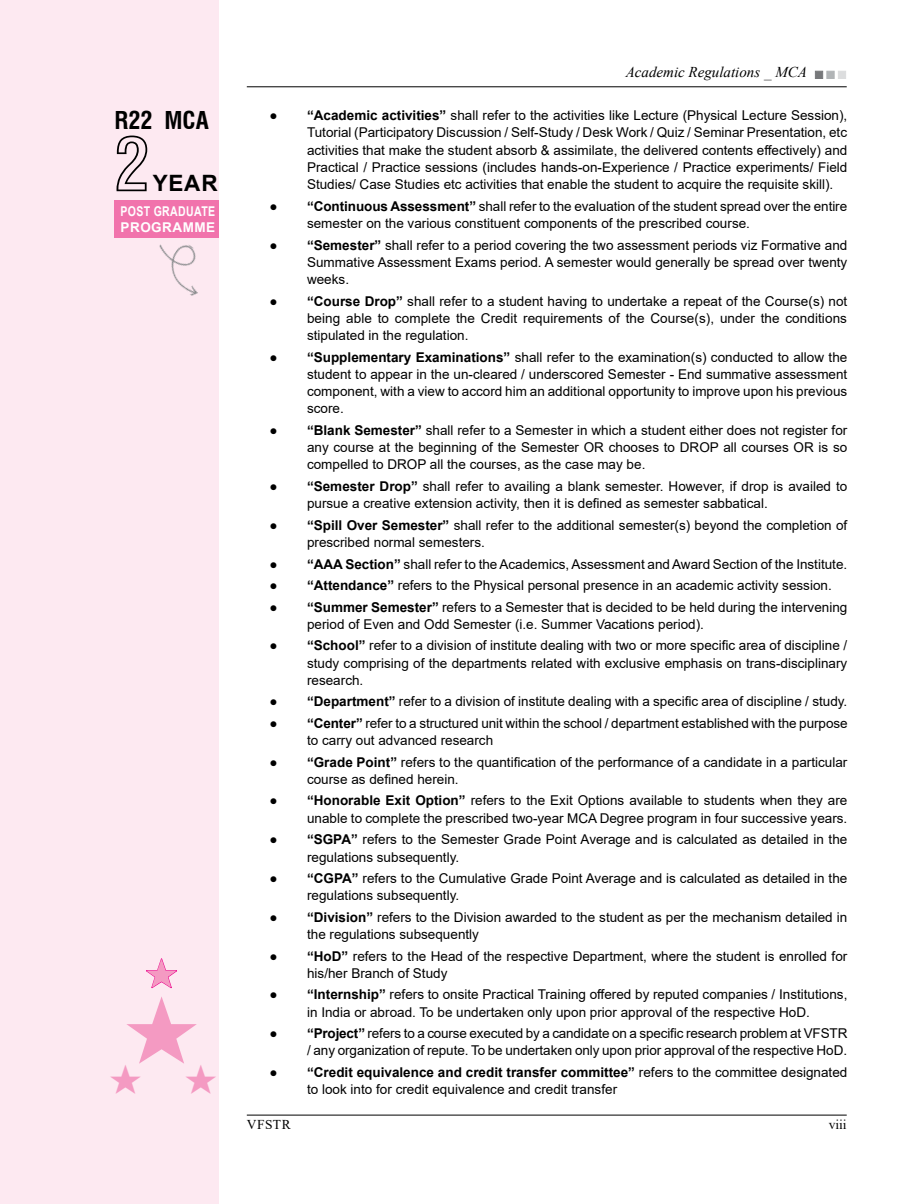
<style>
.page{position:relative;width:919px;height:1204px;background:#fff}
.page>*{position:absolute;margin:0;border:0;box-sizing:border-box;transform-origin:0 0}
.t1{font:73.5px "Swiss 721 BT Bold Condensed Outline";color:#000}
.t2{font:36.75px "Zapf Dingbats IT Cby BT";color:#f49ac2}
.t3{font:700 condensed 24px "Swiss 721 BT";color:#000}
.t4{font:700 22.5px "Arial";color:#000}
.t5{font:italic 15px "Times New Roman";color:#000}
.t6{font:13.5px/17.2px "Arial";color:#000}
.t7{font:700 13.5px/16.2px "Arial";letter-spacing:.035em;color:#fff;scale:.78 1}
.t8{font:13.5px "Times New Roman";letter-spacing:.035em;color:#000}
.s1{font-weight:700}
</style>
<div class="page">
<div style="left:0;top:0;width:218px;height:1203px;background:#fde9f1"></div>
<div style="left:114px;top:200px;width:104px;height:38px;background:#f173ac"></div>
<img style="left:159px;top:244px;width:39px;height:52px">
<hr style="left:247px;top:1114px;width:599px;height:1px;background:#000">
<hr style="left:247px;top:86px;width:599px;height:1px;background:#000">
<div style="left:815px;top:71px;width:7px;height:8px;background:#77787b"></div>
<div style="left:826px;top:71px;width:8px;height:8px;background:#b1b4b6;border:1px solid #b1b4b6"></div>
<div style="left:838px;top:71px;width:7px;height:8px;background:#dcddde"></div>
<svg style="left:146px;top:958px;width:31px;height:31px"></svg>
<h3 class="t3" style="left:114px;top:105px;width:96px">R22 MCA</h3>
<h1 class="t1" style="left:113px;top:119px;width:38px">2</h1>
<h3 class="t4" style="left:153px;top:167px;width:66px">Year</h3>
<p class="t7" style="left:121px;top:203px;width:123px">Post graduate<br>Programme</p>
<h2 class="t2" style="left:110px;top:1061px;width:109px">★★★</h2>
<p class="t5" style="left:625px;top:62px;width:183px">Academic Regulations _ MCA</p>
<p class="t6" style="left:307px;top:107px;width:542px;text-align:justify;text-indent:-37px">● <span class="s1">“Academic activities”</span> shall refer to the activities like Lecture (Physical Lecture Session), Tutorial (Participatory Discussion / Self-Study / Desk Work / Quiz / Seminar Presentation, etc activities that make the student absorb &amp; assimilate, the delivered contents effectively) and Practical / Practice sessions (includes hands-on-Experience / Practice experiments/ Field Studies/ Case Studies etc activities that enable the student to acquire the requisite skill).</p>
<p class="t6" style="left:307px;top:197px;width:541px;text-indent:-37px">● <span class="s1">“Continuous Assessment”</span> shall refer to the evaluation of the student spread over the entire semester on the various constituent components of the prescribed course.</p>
<p class="t6" style="left:307px;top:236px;width:541px;text-align:justify;text-indent:-37px">● <span class="s1">“Semester”</span> shall refer to a period covering the two assessment periods viz Formative and Summative Assessment Exams period. A semester would generally be spread over twenty weeks.</p>
<p class="t6" style="left:307px;top:292px;width:541px;text-align:justify;text-indent:-37px">● <span class="s1">“Course Drop”</span> shall refer to a student having to undertake a repeat of the Course(s) not being able to complete the Credit requirements of the Course(s), under the conditions stipulated in the regulation.</p>
<p class="t6" style="left:307px;top:348px;width:541px;text-align:justify;text-indent:-37px">● <span class="s1">“Supplementary Examinations”</span> shall refer to the examination(s) conducted to allow the student to appear in the un-cleared / underscored Semester - End summative assessment component, with a view to accord him an additional opportunity to improve upon his previous score.</p>
<p class="t6" style="left:307px;top:421px;width:542px;text-align:justify;text-indent:-37px">● <span class="s1">“Blank Semester”</span> shall refer to a Semester in which a student either does not register for any course at the beginning of the Semester OR chooses to DROP all courses OR is so compelled to DROP all the courses, as the case may be.</p>
<p class="t6" style="left:307px;top:477px;width:541px;text-indent:-37px">● <span class="s1">“Semester Drop”</span> shall refer to availing a blank semester. However, if drop is availed to pursue a creative extension activity, then it is defined as semester sabbatical.</p>
<p class="t6" style="left:307px;top:516px;width:542px;text-indent:-37px">● <span class="s1">“Spill Over Semester”</span> shall refer to the additional semester(s) beyond the completion of prescribed normal semesters.</p>
<p class="t6" style="left:269px;top:555px;width:579px">● <span class="s1">“AAA Section”</span> shall refer to the Academics, Assessment and Award Section of the Institute.</p>
<p class="t6" style="left:269px;top:576px;width:563px">● <span class="s1">“Attendance”</span> refers to the Physical personal presence in an academic activity session.</p>
<p class="t6" style="left:307px;top:598px;width:542px;text-indent:-37px">● <span class="s1">“Summer Semester”</span> refers to a Semester that is decided to be held during the intervening period of Even and Odd Semester (i.e. Summer Vacations period).</p>
<p class="t6" style="left:307px;top:637px;width:541px;text-align:justify;text-indent:-37px">● <span class="s1">“School”</span> refer to a division of institute dealing with two or more specific area of discipline / study comprising of the departments related with exclusive emphasis on trans-disciplinary research.</p>
<p class="t6" style="left:269px;top:693px;width:579px">● <span class="s1">“Department”</span> refer to a division of institute dealing with a specific area of discipline / study.</p>
<p class="t6" style="left:307px;top:714px;width:542px;text-indent:-37px">● <span class="s1">“Center”</span> refer to a structured unit within the school / department established with the purpose to carry out advanced research</p>
<p class="t6" style="left:307px;top:753px;width:541px;text-indent:-37px">● <span class="s1">“Grade Point”</span> refers to the quantification of the performance of a candidate in a particular course as defined herein.</p>
<p class="t6" style="left:269px;top:792px;width:579px;text-align:right">● <span class="s1">“Honorable Exit Option”</span> refers to the Exit Options available to students when they are unable to complete the prescribed two-year MCA Degree program in four successive years.</p>
<p class="t6" style="left:307px;top:830px;width:541px;text-indent:-38px">● <span class="s1">“SG PA”</span> refers to the Semester Grade Point Average and is calculated as detailed in the regulations subsequently.</p>
<p class="t6" style="left:307px;top:869px;width:541px;text-indent:-38px">● <span class="s1">“CGPA”</span> refers to the Cumulative Grade Point Average and is calculated as detailed in the regulations subsequently.</p>
<p class="t6" style="left:307px;top:908px;width:541px;text-indent:-37px">● <span class="s1">“Division”</span> refers to the Division awarded to the student as per the mechanism detailed in the regulations subsequently</p>
<p class="t6" style="left:307px;top:947px;width:541px;text-indent:-37px">● <span class="s1">“HoD”</span> refers to the H ead of the respective Department, where the student is enrolled for his/her Branch of Study</p>
<p class="t6" style="left:269px;top:985px;width:579px;text-align:center">● <span class="s1">“Internship”</span> refers to onsite Practical Training offered by reputed companies / Institutions, in India or abroad. To be undertaken only upon prior approval of the respective HoD.</p>
<p class="t6" style="left:269px;top:1024px;width:579px;text-align:right">● <span class="s1">“Project”</span> refers to a course executed by a candidate on a specific research problem at VFSTR / any organization of repute. To be undertaken only upon prior approval of the respective HoD.</p>
<p class="t6" style="left:307px;top:1063px;width:541px;text-indent:-37px">● <span class="s1">“Credit equivalence and credit transfer committee”</span> refers to the committee designated to look into for credit equivalence and credit transfer</p>
<p class="t8" style="left:247px;top:1115px;width:45px">VFSTR</p>
<p class="t8" style="left:828px;top:1115px;width:20px">viii</p>
</div>
